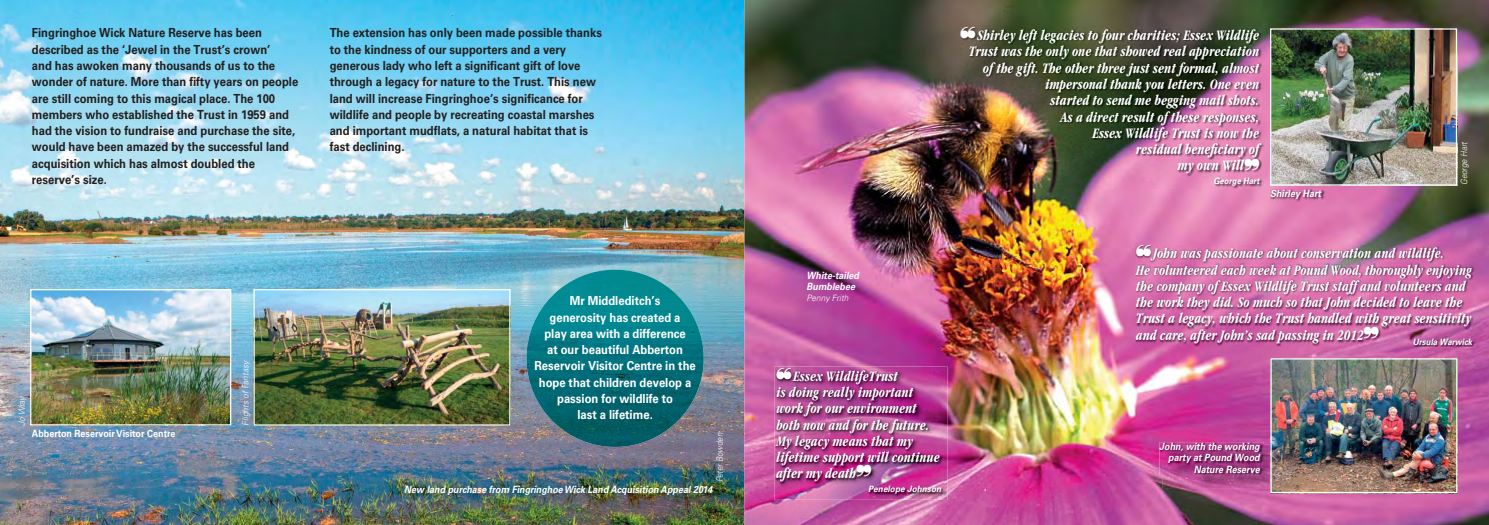
<style>
.page{position:relative;width:1489px;height:525px;background:#fff}
.page>*{position:absolute;margin:0;border:0;box-sizing:border-box;transform-origin:0 0}
.t1{font:italic 700 condensed 15px/16.2px "Garamond IT Cby BT";color:#fff;scale:.9 1}
.t2{font:700 12.5px/16.2px "Univers LT Std";color:#231f20;scale:.9 1}
.t3{font:700 12.5px/16.2px "Univers LT Std";color:#fff;text-align:center;scale:.9 1}
.t4{font:italic 700 10px/11.2px "Univers LT Std";color:#fff;text-align:right;scale:.9 1}
.t5{font:700 10px "Univers LT Std";color:#fff;scale:.9 1}
.t6{font:italic 300 8.75px "Univers LT Std";color:#fff;scale:.95 1}
.t7{font:italic 700 8.75px "Univers LT Std";color:#fff;scale:.9 1}
.t8{font:italic 300 8.75px "Univers LT Std";color:#fff;scale:.9 1}
.t9{font:italic 700 8.75px "Univers LT Std";color:#fff;scale:.95 1}
</style>
<div class="page">
<img style="left:0;top:0;width:1488px;height:524px">
<img style="left:1162px;top:444px;width:108px;height:44px">
<img style="left:1159px;top:442px;width:104px;height:33px">
<img style="left:1162px;top:444px;width:101px;height:31px">
<img style="left:774px;top:366px;width:173px;height:133px">
<img style="left:775px;top:367px;width:168px;height:129px">
<img style="left:1270px;top:358px;width:187px;height:135px">
<img style="left:960px;top:27px;width:303px;height:161px">
<img style="left:253px;top:289px;width:257px;height:136px">
<img style="left:30px;top:289px;width:201px;height:136px">
<img style="left:1270px;top:189px;width:54px;height:12px">
<img style="left:1269px;top:28px;width:187px;height:157px">
<img style="left:1135px;top:245px;width:340px;height:102px">
<img style="left:526px;top:269px;width:177px;height:177px;border-radius:50%">
<svg style="left:776px;top:367px;width:15px;height:12px"></svg>
<svg style="left:856px;top:465px;width:15px;height:11px"></svg>
<svg style="left:960px;top:27px;width:15px;height:12px"></svg>
<svg style="left:1244px;top:158px;width:15px;height:12px"></svg>
<svg style="left:1136px;top:245px;width:15px;height:11px"></svg>
<svg style="left:1363px;top:326px;width:15px;height:12px"></svg>
<p class="t2" style="left:32px;top:25px;width:297px">Fingringhoe Wick Nature Reserve has been described as the ‘Jewel in the Trust’s crown’<br>and has awoken many thousands of us to the wonder of nature. More than fifty years on people are still coming to this magical place. The 100 members who established the Trust in 1959 and had the vision to fundraise and purchase the site, would have been amazed by the successful land acquisition which has almost doubled the reserve’s size.</p>
<p class="t2" style="left:330px;top:25px;width:304px">The extension has only been made possible thanks to the kindness of our supporters and a very generous lady who left a significant gift of love through a legacy for nature to the Trust. This new land will increase Fingringhoe’s significance for wildlife and people by recreating coastal marshes and important mudflats, a natural habitat that is fast declining.</p>
<p class="t6" style="left:17px;top:425px;width:32px;rotate:-90deg">Jo Wray</p>
<p class="t5" style="left:32px;top:427px;width:161px">Abberton Reservoir Visitor Centre</p>
<p class="t6" style="left:240px;top:425px;width:70px;rotate:-90deg">Flights of Fantasy</p>
<p class="t3" style="left:534px;top:292px;width:181px">Mr Middleditch’s<br>generosity has created a<br>play area with a difference<br>at our beautiful Abberton<br>Reservoir Visitor Centre in the hope that children develop a passion for wildlife to<br>last a lifetime.</p>
<p class="t8" style="left:714px;top:482px;width:56px;rotate:-90deg">Peter Bowden</p>
<p class="t4" style="left:404px;top:483px;width:344px">New land purchase from Fingringhoe Wick Land Acquisition Appeal 2014</p>
<p class="t4" style="left:806px;top:269px;width:60px;text-align:left">White-tailed<br>Bumblebee</p>
<p class="t6" style="left:806px;top:293px;width:46px">Penny Frith</p>
<p class="t1" style="left:776px;top:367px;width:183px;text-indent:17px">Essex WildlifeTrust<br>is doing really important work for our environment both now and for the future.<br>My legacy means that my lifetime support will continue after my death</p>
<p class="t9" style="left:868px;top:483px;width:78px">Penelope Johnson</p>
<p class="t1" style="left:977px;top:27px;width:315px">Shirley left legacies to four charities; Essex Wildlife</p>
<p class="t1" style="left:969px;top:43px;width:324px">Trust was the only one that showed real appreciation</p>
<p class="t1" style="left:983px;top:59px;width:308px">of the gift. The other three just sent formal, almost</p>
<p class="t1" style="left:1045px;top:76px;width:239px">impersonal thank you letters. One even</p>
<p class="t1" style="left:1050px;top:92px;width:233px">started to send me begging mail shots.</p>
<p class="t1" style="left:1060px;top:108px;width:223px">As a direct result of these responses,</p>
<p class="t1" style="left:1092px;top:124px;width:187px">Essex Wildlife Trust is now the</p>
<p class="t1" style="left:1135px;top:141px;width:138px">residual beneficiary of</p>
<p class="t1" style="left:1177px;top:157px;width:75px">my own Will</p>
<p class="t7" style="left:1213px;top:176px;width:53px">George Hart</p>
<p class="t4" style="left:1269px;top:188px;width:58px">Shirley Hart</p>
<p class="t8" style="left:1458px;top:185px;width:49px;rotate:-90deg">George Hart</p>
<p class="t1" style="left:1136px;top:245px;width:375px;text-indent:17px">John was passionate about conservation and wildlife.<br>He volunteered each week at Pound Wood, thoroughly enjoying the company of Essex Wildlife Trust staff and volunteers and the work they did. So much so that John decided to leave the Trust a legacy, which the Trust handled with great sensitivity and care, after John’s sad passing in 2012</p>
<p class="t7" style="left:1412px;top:336px;width:68px">Ursula Warwick</p>
<p class="t4" style="left:1159px;top:440px;width:113px">John, with the working party at Pound Wood<br>Nature Reserve</p>
</div>
